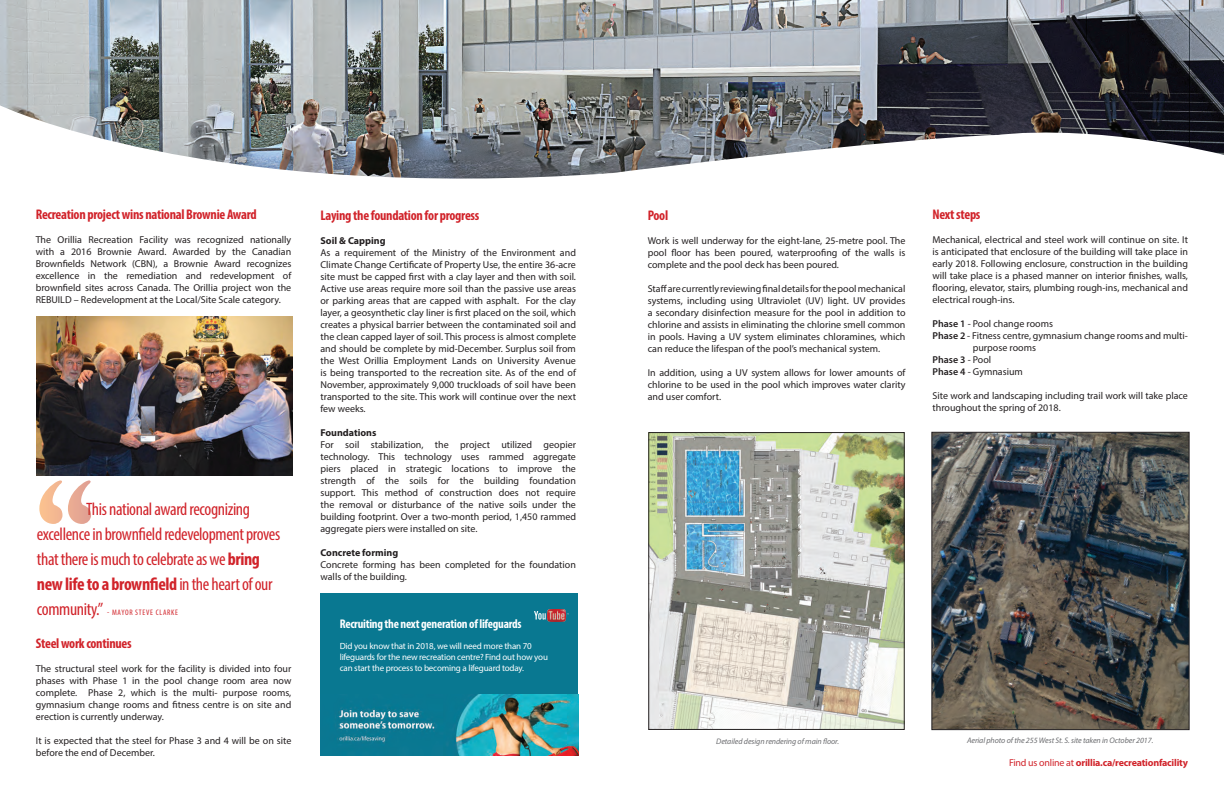
<style>
.page{position:relative;width:1224px;height:792px;background:#fff}
.page>*{position:absolute;margin:0;border:0;box-sizing:border-box;transform-origin:0 0}
.t1{font:700 151.1px "Adobe Caslon Pro";color:#fff}
.t2{font:condensed 18px/25px "Myriad Pro";letter-spacing:-.02em;color:#d1232a}
.t3{font:700 condensed 14px "Myriad Pro";letter-spacing:-.02em;color:#d1232a}
.t4{font:700 condensed 12.6px "Myriad Pro";letter-spacing:-.02em;color:#fff}
.t5{font:10px/12px "Myriad Pro";color:#231f20;text-align:justify}
.t6{font:700 10px "Myriad Pro";letter-spacing:-.02em;color:#d1232a}
.t7{font:700 10px "Myriad Pro";color:#231f20}
.t8{font:600 10px "Myriad Pro";color:#231f20}
.t9{font:9px/10.8px "Myriad Pro";letter-spacing:-.02em;color:#fff}
.t10{font:italic 8px "Myriad Pro";letter-spacing:-.01em;color:#6c6d70}
.t11{font:condensed 8px "Myriad Pro";letter-spacing:.095em;color:#d1232a}
.s1{font-weight:700}
.s2{font-weight:600}
.s3{font-weight:400}
</style>
<div class="page">
<img style="left:0;top:0;width:1224px;height:105px">
<img style="left:0;top:105px;width:1224px;height:74px">
<img style="left:934px;top:434px;width:253px;height:294px">
<div style="left:932px;top:432px;width:257px;height:298px;border:1px solid #231f20"></div>
<div style="left:321px;top:593px;width:257px;height:134px;background:#097891"></div>
<img style="left:321px;top:695px;width:257px;height:61px">
<img style="left:534px;top:609px;width:35px;height:13px">
<img style="left:37px;top:316px;width:255px;height:159px">
<img style="left:650px;top:434px;width:252px;height:294px">
<div style="left:648px;top:432px;width:256px;height:298px;border:1px solid #231f20"></div>
<h3 class="t3" style="left:36px;top:206px;width:223px">Recreation project wins national Brownie Award</h3>
<p class="t5" style="left:36px;top:234px;width:257px">The Orillia Recreation Facility was recognized nationally with a 2016 Brownie Award. Awarded by the Canadian Brownfields Network (CBN), a Brownie Award recognizes excellence in the remediation and redevelopment of brownfield sites across Canada. The Orillia project won the REBUILD – Redevelopment at the Local/Site Scale category.</p>
<h1 class="t1" style="left:36px;top:449px;width:62px">“</h1>
<h2 class="t2" style="left:37px;top:496px;width:245px;text-indent:49px">This national award recognizing excellence in brownfield redevelopment proves that there is much to celebrate as we <span class="s1">bring new life to a brownfield</span> in the heart of our community.”</h2>
<p class="t11" style="left:107px;top:607px;width:72px">- MAYOR STEVE CLARKE</p>
<h3 class="t3" style="left:36px;top:635px;width:97px">Steel work continues</h3>
<p class="t5" style="left:36px;top:663px;width:257px">The structural steel work for the facility is divided into four phases with Phase 1 in the pool change room area now complete. Phase 2, which is the multi- purpose rooms, gymnasium change rooms and fitness centre is on site and erection is currently underway.</p>
<p class="t5" style="left:36px;top:735px;width:257px">It is expected that the steel for Phase 3 and 4 will be on site before the end of December.</p>
<h3 class="t3" style="left:320px;top:207px;width:160px">Laying the foundation for progress</h3>
<p class="t7" style="left:320px;top:234px;width:67px">Soil &amp; Capping</p>
<p class="t5" style="left:320px;top:246px;width:257px">As a requirement of the Ministry of the Environment and Climate Change Certificate of Property Use, the entire 36-acre site must be capped first with a clay layer and then with soil.<br>Active use areas require more soil than the passive use areas or parking areas that are capped with asphalt. For the clay layer, a geosynthetic clay liner is first placed on the soil, which creates a physical barrier between the contaminated soil and the clean capped layer of soil. This process is almost complete and should be complete by mid-December. Surplus soil from the West Orillia Employment Lands on University Avenue is being transported to the recreation site. As of the end of November, approximately 9,000 truckloads of soil have been transported to the site. This work will continue over the next few weeks.</p>
<p class="t7" style="left:320px;top:426px;width:58px">Foundations</p>
<p class="t5" style="left:320px;top:438px;width:257px">For soil stabilization, the project utilized geopier technology. This technology uses rammed aggregate piers placed in strategic locations to improve the strength of the soils for the building foundation support. This method of construction does not require the removal or disturbance of the native soils under the building footprint. Over a two-month period, 1,450 rammed aggregate piers were installed on site.</p>
<p class="t7" style="left:320px;top:546px;width:79px">Concrete forming</p>
<p class="t5" style="left:320px;top:558px;width:257px">Concrete forming has been completed for the foundation walls of the building.</p>
<p class="t4" style="left:340px;top:616px;width:183px">Recruiting the next generation of lifeguards</p>
<p class="t9" style="left:340px;top:641px;width:210px">Did you know that in 2018, we will need more than 70 lifeguards for the new recreation centre? Find out how you can start the process to becoming a lifeguard today.</p>
<h3 class="t3" style="left:648px;top:207px;width:22px">Pool</h3>
<p class="t5" style="left:648px;top:235px;width:259px">Work is well underway for the eight-lane, 25-metre pool. The pool floor has been poured, waterproofing of the walls is complete and the pool deck has been poured.</p>
<p class="t5" style="left:648px;top:283px;width:259px">Staff are currently reviewing final details for the pool mechanical systems, including using Ultraviolet (UV) light. UV provides a secondary disinfection measure for the pool in addition to chlorine and assists in eliminating the chlorine smell common in pools. Having a UV system eliminates chloramines, which can reduce the lifespan of the pool’s mechanical system.</p>
<p class="t5" style="left:648px;top:367px;width:259px">In addition, using a UV system allows for lower amounts of chlorine to be used in the pool which improves water clarity and user comfort.</p>
<h3 class="t3" style="left:932px;top:206px;width:50px">Next steps</h3>
<p class="t5" style="left:932px;top:234px;width:257px">Mechanical, electrical and steel work will continue on site. It is anticipated that enclosure of the building will take place in early 2018. Following enclosure, construction in the building will take place is a phased manner on interior finishes, walls, flooring, elevator, stairs, plumbing rough-ins, mechanical and electrical rough-ins.</p>
<p class="t5" style="left:932px;top:318px;width:122px"><span class="s2">Phase 1</span> - Pool change rooms</p>
<p class="t5" style="left:932px;top:330px;width:257px"><span class="s2">Phase 2</span> - Fitness centre, gymnasium change rooms and multi-</p>
<p class="t5" style="left:973px;top:342px;width:65px">purpose rooms</p>
<p class="t8" style="left:932px;top:354px;width:60px">Phase 3 <span class="s3">- Pool</span></p>
<p class="t5" style="left:932px;top:366px;width:92px"><span class="s2">Phase 4</span> - Gymnasium</p>
<p class="t5" style="left:932px;top:390px;width:257px">Site work and landscaping including trail work will take place throughout the spring of 2018.</p>
<p class="t10" style="left:716px;top:736px;width:124px">Detailed design rendering of main floor.</p>
<p class="t10" style="left:967px;top:735px;width:188px">Aerial photo of the 255 West St. S. site taken in October 2017.</p>
<p class="t6" style="left:1009px;top:756px;width:180px"><span class="s3">Find us online at</span> orillia.ca/recreationfacility</p>
</div>
